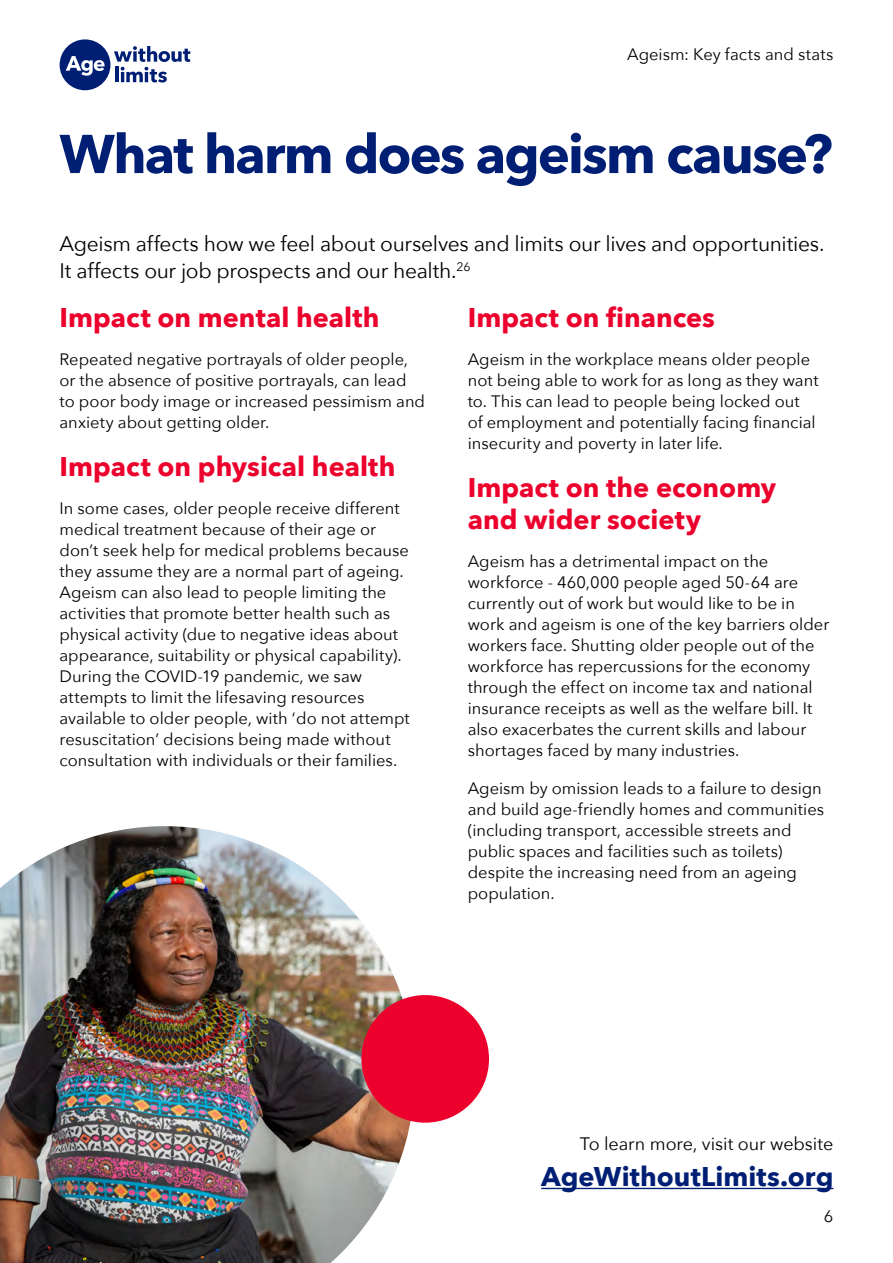
<style>
.page{position:relative;width:893px;height:1263px;background:#fff}
.page>*{position:absolute;margin:0;border:0;box-sizing:border-box;transform-origin:0 0}
.t1{font:700 54px "Avenir Next";letter-spacing:-.035em;color:#001f74}
.t2{font:700 27px/31.5px "Avenir Next";color:#ec002c}
.t3{font:700 27px "Avenir Next";color:#001f74}
.t4{font:21px/27px "Avenir Next";letter-spacing:-.015em;color:#000}
.t5{font:18px "Avenir Next";letter-spacing:-.005em;color:#000}
.t6{font:16.5px/21px "Avenir Next";color:#000}
</style>
<div class="page">
<svg style="left:60px;top:39px;width:130px;height:51px"></svg>
<img style="left:0;top:826px;width:411px;height:437px">
<div style="left:361px;top:995px;width:128px;height:128px;background:#ec002c;border-radius:50%"></div>
<hr style="left:541px;top:1188px;width:292px;height:1px;background:#001f74">
<p class="t6" style="left:627px;top:43px;width:208px">Ageism: Key facts and stats</p>
<h1 class="t1" style="left:60px;top:107px;width:774px">What harm does ageism cause?</h1>
<p class="t4" style="left:60px;top:229px;width:766px">Ageism affects how we feel about ourselves and limits our lives and opportunities.<br>It affects our job prospects and our health.<sup>26</sup></p>
<h2 class="t2" style="left:60px;top:301px;width:322px">Impact on mental health</h2>
<p class="t6" style="left:60px;top:348px;width:367px">Repeated negative portrayals of older people, or the absence of positive portrayals, can lead to poor body image or increased pessimism and anxiety about getting older.</p>
<h2 class="t2" style="left:60px;top:450px;width:337px">Impact on physical health</h2>
<p class="t6" style="left:60px;top:497px;width:352px">In some cases, older people receive different medical treatment because of their age or don’t seek help for medical problems because they assume they are a normal part of ageing.<br>Ageism can also lead to people limiting the activities that promote better health such as physical activity (due to negative ideas about appearance, suitability or physical capability).<br>During the COVID-19 pandemic, we saw attempts to limit the lifesaving resources available to older people, with ‘do not attempt resuscitation’ decisions being made without consultation with individuals or their families.</p>
<h2 class="t2" style="left:468px;top:301px;width:249px">Impact on finances</h2>
<p class="t6" style="left:468px;top:348px;width:352px">Ageism in the workplace means older people not being able to work for as long as they want to. This can lead to people being locked out of employment and potentially facing financial insecurity and poverty in later life.</p>
<h2 class="t2" style="left:468px;top:471px;width:310px">Impact on the economy and wider society</h2>
<p class="t6" style="left:468px;top:550px;width:363px">Ageism has a detrimental impact on the workforce - 460,000 people aged 50-64 are currently out of work but would like to be in work and ageism is one of the key barriers older workers face. Shutting older people out of the workforce has repercussions for the economy through the effect on income tax and national insurance receipts as well as the welfare bill. It also exacerbates the current skills and labour shortages faced by many industries.</p>
<p class="t6" style="left:468px;top:777px;width:358px">Ageism by omission leads to a failure to design and build age-friendly homes and communities (including transport, accessible streets and public spaces and facilities such as toilets) despite the increasing need from an ageing population.</p>
<p class="t5" style="left:580px;top:1128px;width:255px">To learn more, visit our website</p>
<h2 class="t3" style="left:541px;top:1153px;width:294px">AgeWithoutLimits.org</h2>
<p class="t6" style="left:824px;top:1205px;width:11px">6</p>
</div>
